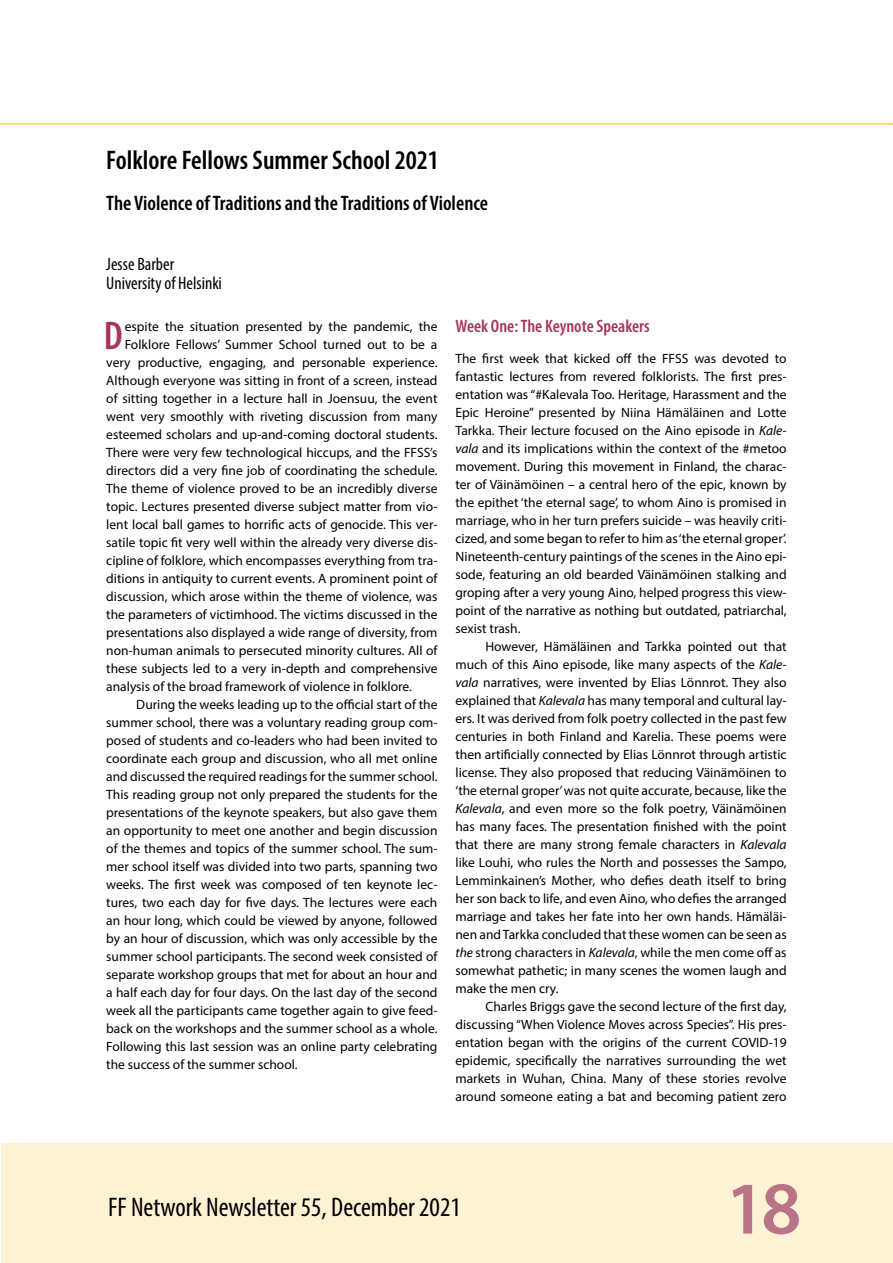
<style>
.page{position:relative;width:893px;height:1263px;background:#fff}
.page>*{position:absolute;margin:0;border:0;box-sizing:border-box;transform-origin:0 0}
.t1{font:600 75px "Myriad Pro";color:#ba7487}
.Anfangi{font:600 condensed 40.2px "Myriad Pro";color:#a6365d}
.t2{font:condensed 27px "Myriad Pro";color:#000}
.Artikkelin_otsikko{font:600 condensed 27px "Myriad Pro";color:#000}
.Artikkelin_apuotsikk{font:600 condensed 21px "Myriad Pro";color:#000}
.Väliotsikko{font:600 condensed 18px "Myriad Pro";color:#a6365d}
.Affiliaatio{font:condensed 18px "Myriad Pro";color:#000}
.Artikkelin_kirjoitta{font:condensed 18px "Myriad Pro";color:#000}
.Leipis{font:13.5px/18px "Myriad Pro";color:#000;text-align:justify}
.Anfangi-2{font:13.5px "Myriad Pro";color:#000}
.Leipis_1__kpl{font:13.5px/18px "Myriad Pro";color:#000;text-align:justify}
.s1{font-style:italic}
</style>
<div class="page">
<div style="left:1px;top:1143px;width:892px;height:120px;background:#fef2d4"></div>
<hr style="left:0;top:123px;width:893px;height:1px;background:#fed87d">
<p class="Artikkelin_otsikko" style="left:106px;top:143px;width:334px">Folklore Fellows Summer School 2021</p>
<p class="Artikkelin_apuotsikk" style="left:106px;top:190px;width:383px">The Violence of Traditions and the Traditions of Violence</p>
<p class="Artikkelin_kirjoitta" style="left:106px;top:253px;width:69px">Jesse Barber</p>
<p class="Affiliaatio" style="left:106px;top:272px;width:117px">University of Helsinki</p>
<p class="Anfangi" style="left:104px;top:311px;width:20px">D</p>
<p class="Anfangi-2" style="left:125px;top:318px;width:314px">espite the situation presented by the pandemic, the</p>
<p class="Anfangi-2" style="left:125px;top:336px;width:314px">Folklore Fellows’ Summer School turned out to be a</p>
<p class="Anfangi-2" style="left:106px;top:354px;width:333px">very productive, engaging, and personable experience.</p>
<p class="Anfangi-2" style="left:106px;top:372px;width:333px">Although everyone was sitting in front of a screen, instead</p>
<p class="Anfangi-2" style="left:106px;top:390px;width:333px">of sitting together in a lecture hall in Joensuu, the event</p>
<p class="Anfangi-2" style="left:106px;top:408px;width:333px">went very smoothly with riveting discussion from many</p>
<p class="Anfangi-2" style="left:106px;top:426px;width:333px">esteemed scholars and up-and-coming doctoral students.</p>
<p class="Anfangi-2" style="left:106px;top:444px;width:333px">There were very few technological hiccups, and the FFSS’s</p>
<p class="Anfangi-2" style="left:106px;top:462px;width:333px">directors did a very fine job of coordinating the schedule.</p>
<p class="Anfangi-2" style="left:106px;top:480px;width:333px">The theme of violence proved to be an incredibly diverse</p>
<p class="Anfangi-2" style="left:106px;top:498px;width:333px">topic. Lectures presented diverse subject matter from vio-</p>
<p class="Anfangi-2" style="left:106px;top:516px;width:333px">lent local ball games to horrific acts of genocide. This ver-</p>
<p class="Anfangi-2" style="left:106px;top:534px;width:333px">satile topic fit very well within the already very diverse dis-</p>
<p class="Anfangi-2" style="left:106px;top:552px;width:333px">cipline of folklore, which encompasses everything from tra-</p>
<p class="Anfangi-2" style="left:106px;top:570px;width:333px">ditions in antiquity to current events. A prominent point of</p>
<p class="Anfangi-2" style="left:106px;top:588px;width:333px">discussion, which arose within the theme of violence, was</p>
<p class="Anfangi-2" style="left:106px;top:606px;width:333px">the parameters of victimhood. The victims discussed in the</p>
<p class="Anfangi-2" style="left:106px;top:624px;width:333px">presentations also displayed a wide range of diversity, from</p>
<p class="Anfangi-2" style="left:106px;top:642px;width:333px">non-human animals to persecuted minority cultures. All of</p>
<p class="Anfangi-2" style="left:106px;top:660px;width:333px">these subjects led to a very in-depth and comprehensive</p>
<p class="Anfangi-2" style="left:106px;top:678px;width:307px">analysis of the broad framework of violence in folklore.</p>
<p class="Leipis" style="left:106px;top:695px;width:333px;text-indent:30px">During the weeks leading up to the official start of the summer school, there was a voluntary reading group com&shy;posed of students and co-leaders who had been invited to coordinate each group and discussion, who all met online and discussed the required readings for the summer school.<br>This reading group not only prepared the students for the presentations of the keynote speakers, but also gave them an opportunity to meet one another and begin discussion of the themes and topics of the summer school. The sum&shy;mer school itself was divided into two parts, spanning two weeks. The first week was composed of ten keynote lec&shy;tures, two each day for five days. The lectures were each an hour long, which could be viewed by anyone, followed by an hour of discussion, which was only accessible by the summer school participants. The second week consisted of separate workshop groups that met for about an hour and a half each day for four days. On the last day of the second week all the participants came together again to give feed&shy;back on the workshops and the summer school as a whole.<br>Following this last session was an online party celebrating the success of the summer school.</p>
<p class="Väliotsikko" style="left:455px;top:315px;width:196px">Week One: The Keynote Speakers</p>
<p class="Leipis_1__kpl" style="left:455px;top:349px;width:333px">The first week that kicked off the FFSS was devoted to fantastic lectures from revered folklorists. The first pres&shy;entation was “#Kalevala Too. Heritage, Harassment and the Epic Heroine” presented by Niina Hämäläinen and Lotte Tarkka. Their lecture focused on the Aino episode in <span class="s1">Kale&shy;vala</span> and its implications within the context of the #metoo movement. During this movement in Finland, the charac&shy;ter of Väinämöinen – a central hero of the epic, known by the epithet ‘the eternal sage’, to whom Aino is promised in marriage, who in her turn prefers suicide – was heavily criti&shy;cized, and some began to refer to him as ‘the eternal groper’.<br>Nineteenth-century paintings of the scenes in the Aino epi&shy;sode, featuring an old bearded Väinämöinen stalking and groping after a very young Aino, helped progress this view&shy;point of the narrative as nothing but outdated, patriarchal, sexist trash.</p>
<p class="Leipis" style="left:455px;top:637px;width:333px;text-indent:30px">However, Hämäläinen and Tarkka pointed out that much of this Aino episode, like many aspects of the <span class="s1">Kale&shy;vala</span> narratives, were invented by Elias Lönnrot. They also explained that <span class="s1">Kalevala</span> has many temporal and cultural lay&shy;ers. It was derived from folk poetry collected in the past few centuries in both Finland and Karelia. These poems were then artificially connected by Elias Lönnrot through artistic license. They also proposed that reducing Väinämöinen to ‘the eternal groper’ was not quite accurate, because, like the <span class="s1">Kalevala</span>, and even more so the folk poetry, Väinämöinen has many faces. The presentation finished with the point that there are many strong female characters in <span class="s1">Kalevala </span>like Louhi, who rules the North and possesses the Sampo, Lemminkainen’s Mother, who defies death itself to bring her son back to life, and even Aino, who defies the arranged marriage and takes her fate into her own hands. Hämäläi&shy;nen and Tarkka concluded that these women can be seen as <span class="s1">the</span> strong characters in <span class="s1">Kalevala</span>, while the men come off as somewhat pathetic; in many scenes the women laugh and make the men cry.</p>
<p class="Leipis" style="left:455px;top:997px;width:333px;text-indent:30px">Charles Briggs gave the second lecture of the first day, discussing “When Violence Moves across Species”. His pres&shy;entation began with the origins of the current COVID-19 epidemic, specifically the narratives surrounding the wet markets in Wuhan, China. Many of these stories revolve around someone eating a bat and becoming patient zero</p>
<h3 class="t2" style="left:108px;top:1190px;width:354px">FF Network Newsletter 55, December 2021</h3>
<h1 class="t1" style="left:725px;top:1161px;width:77px">18</h1>
</div>
